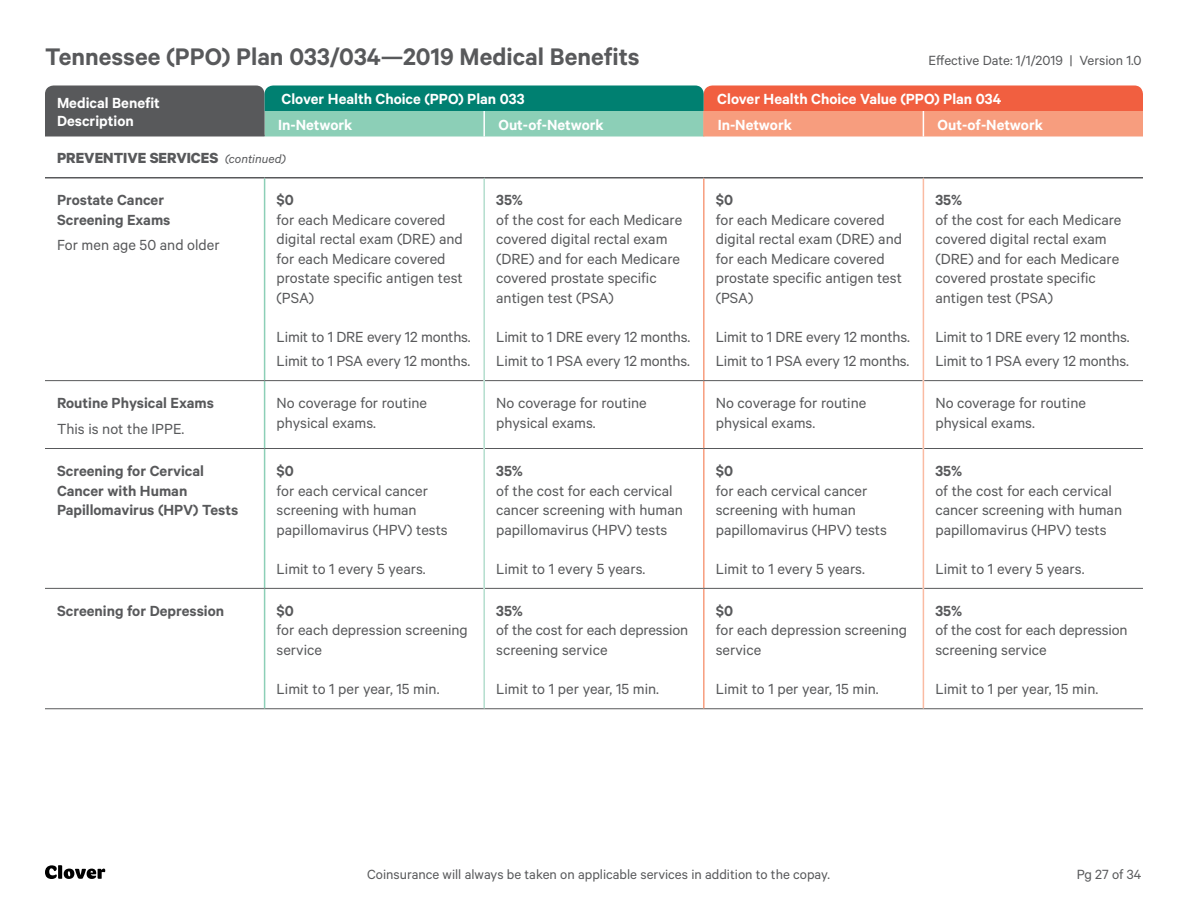
<style>
.page{position:relative;width:1188px;height:918px;background:#fff}
.page>*{position:absolute;margin:0;border:0;box-sizing:border-box;transform-origin:0 0}
.t1{font:600 27px "Calibre";color:#58595b}
.t2{font:16.5px/19.5px "Calibre";color:#58595b}
.t3{font:600 16.5px/19.5px "Calibre";color:#58595b}
.t4{font:600 16.5px/18px "Calibre";color:#fff}
.t5{font:700 16.5px "Calibre";color:#58595b}
.t6{font:15px "Calibre";color:#58595b}
.s1{font-weight:400;font-style:italic;font-size:13.5px}
</style>
<div class="page">
<svg style="left:45px;top:865px;width:60px;height:14px"></svg>
<hr style="left:45px;top:177px;width:220px;height:1px;background:#58595b">
<hr style="left:265px;top:177px;width:219px;height:1px;background:#58595b">
<hr style="left:484px;top:177px;width:220px;height:1px;background:#58595b">
<hr style="left:704px;top:177px;width:219px;height:1px;background:#58595b">
<hr style="left:923px;top:177px;width:220px;height:1px;background:#58595b">
<hr style="left:45px;top:708px;width:220px;height:1px;background:#58595b">
<hr style="left:265px;top:708px;width:219px;height:1px;background:#58595b">
<hr style="left:484px;top:708px;width:220px;height:1px;background:#58595b">
<hr style="left:704px;top:708px;width:219px;height:1px;background:#58595b">
<hr style="left:923px;top:708px;width:220px;height:1px;background:#58595b">
<hr style="left:703px;top:178px;width:2px;height:202px;background:#f79d7e">
<hr style="left:703px;top:381px;width:2px;height:67px;background:#f79d7e">
<hr style="left:703px;top:449px;width:2px;height:139px;background:#f79d7e">
<hr style="left:703px;top:589px;width:2px;height:119px;background:#f79d7e">
<hr style="left:264px;top:178px;width:1px;height:202px;background:#8ccfb7">
<hr style="left:264px;top:381px;width:1px;height:67px;background:#8ccfb7">
<hr style="left:264px;top:449px;width:1px;height:139px;background:#8ccfb7">
<hr style="left:264px;top:589px;width:1px;height:119px;background:#8ccfb7">
<hr style="left:45px;top:380px;width:220px;height:1px;background:#58595b">
<hr style="left:265px;top:380px;width:218px;height:1px;background:#58595b">
<hr style="left:485px;top:380px;width:219px;height:1px;background:#58595b">
<hr style="left:704px;top:380px;width:219px;height:1px;background:#58595b">
<hr style="left:924px;top:380px;width:219px;height:1px;background:#58595b">
<hr style="left:45px;top:448px;width:220px;height:1px;background:#58595b">
<hr style="left:265px;top:448px;width:218px;height:1px;background:#58595b">
<hr style="left:485px;top:448px;width:219px;height:1px;background:#58595b">
<hr style="left:704px;top:448px;width:219px;height:1px;background:#58595b">
<hr style="left:924px;top:448px;width:219px;height:1px;background:#58595b">
<hr style="left:45px;top:588px;width:220px;height:1px;background:#58595b">
<hr style="left:265px;top:588px;width:218px;height:1px;background:#58595b">
<hr style="left:485px;top:588px;width:219px;height:1px;background:#58595b">
<hr style="left:704px;top:588px;width:219px;height:1px;background:#58595b">
<hr style="left:924px;top:588px;width:219px;height:1px;background:#58595b">
<hr style="left:483px;top:178px;width:2px;height:203px;background:#b4dece">
<hr style="left:483px;top:381px;width:2px;height:67px;background:#b4dece">
<hr style="left:483px;top:448px;width:2px;height:140px;background:#b4dece">
<hr style="left:483px;top:588px;width:2px;height:120px;background:#b4dece">
<hr style="left:923px;top:178px;width:1px;height:203px;background:#fabba3">
<hr style="left:923px;top:381px;width:1px;height:67px;background:#fabba3">
<hr style="left:923px;top:448px;width:1px;height:140px;background:#fabba3">
<hr style="left:923px;top:588px;width:1px;height:120px;background:#fabba3">
<svg style="left:45px;top:86px;width:1098px;height:50px;background:#8f8773"></svg>
<h1 class="t1" style="left:45px;top:41px;width:596px">Tennessee (PPO) Plan 033/034—2019 Medical Benefits</h1>
<p class="t6" style="left:928px;top:52px;width:215px">Effective Date: 1/1/2019 | Version 1.0</p>
<p class="t4" style="left:57px;top:94px;width:104px">Medical Benefit<br>Description</p>
<p class="t4" style="left:282px;top:90px;width:245px">Clover Health Choice (PPO) Plan 033</p>
<p class="t4" style="left:717px;top:90px;width:285px">Clover Health Choice Value (PPO) Plan 034</p>
<p class="t4" style="left:278px;top:115px;width:76px">In-Network</p>
<p class="t4" style="left:498px;top:115px;width:107px">Out-of-Network</p>
<p class="t4" style="left:718px;top:115px;width:76px">In-Network</p>
<p class="t4" style="left:938px;top:115px;width:107px">Out-of-Network</p>
<p class="t5" style="left:57px;top:148px;width:230px">PREVENTIVE SERVICES <span class="s1">(continued)</span></p>
<p class="t3" style="left:57px;top:190px;width:115px">Prostate Cancer<br>Screening Exams</p>
<p class="t2" style="left:57px;top:235px;width:164px">For men age 50 and older</p>
<p class="t3" style="left:277px;top:190px;width:19px">$0</p>
<p class="t2" style="left:277px;top:209px;width:188px">for each Medicare covered digital rectal exam (DRE) and for each Medicare covered prostate specific antigen test (PSA)</p>
<p class="t2" style="left:277px;top:324px;width:196px;line-height:24px">Limit to 1 DRE every 12 months.<br>Limit to 1 PSA every 12 months.</p>
<p class="t3" style="left:496px;top:190px;width:28px">35%</p>
<p class="t2" style="left:496px;top:209px;width:188px">of the cost for each Medicare covered digital rectal exam (DRE) and for each Medicare covered prostate specific antigen test (PSA)</p>
<p class="t2" style="left:496px;top:324px;width:196px;line-height:24px">Limit to 1 DRE every 12 months.<br>Limit to 1 PSA every 12 months.</p>
<p class="t3" style="left:716px;top:190px;width:19px">$0</p>
<p class="t2" style="left:716px;top:209px;width:188px">for each Medicare covered digital rectal exam (DRE) and for each Medicare covered prostate specific antigen test (PSA)</p>
<p class="t2" style="left:716px;top:324px;width:196px;line-height:24px">Limit to 1 DRE every 12 months.<br>Limit to 1 PSA every 12 months.</p>
<p class="t3" style="left:935px;top:190px;width:28px">35%</p>
<p class="t2" style="left:935px;top:209px;width:188px">of the cost for each Medicare covered digital rectal exam (DRE) and for each Medicare covered prostate specific antigen test (PSA)</p>
<p class="t2" style="left:935px;top:324px;width:196px;line-height:24px">Limit to 1 DRE every 12 months.<br>Limit to 1 PSA every 12 months.</p>
<p class="t3" style="left:57px;top:393px;width:158px">Routine Physical Exams</p>
<p class="t2" style="left:57px;top:418px;width:129px">This is not the IPPE.</p>
<p class="t2" style="left:277px;top:393px;width:152px">No coverage for routine physical exams.</p>
<p class="t2" style="left:496px;top:393px;width:152px">No coverage for routine physical exams.</p>
<p class="t2" style="left:716px;top:393px;width:152px">No coverage for routine physical exams.</p>
<p class="t2" style="left:935px;top:393px;width:152px">No coverage for routine physical exams.</p>
<p class="t3" style="left:57px;top:461px;width:183px">Screening for Cervical<br>Cancer with Human<br>Papillomavirus (HPV) Tests</p>
<p class="t3" style="left:277px;top:461px;width:19px">$0</p>
<p class="t2" style="left:277px;top:480px;width:173px">for each cervical cancer screening with human papillomavirus (HPV) tests</p>
<p class="t2" style="left:277px;top:558px;width:151px">Limit to 1 every 5 years.</p>
<p class="t3" style="left:57px;top:601px;width:169px">Screening for Depression</p>
<p class="t3" style="left:277px;top:601px;width:19px">$0</p>
<p class="t2" style="left:277px;top:620px;width:193px">for each depression screening service</p>
<p class="t2" style="left:277px;top:678px;width:164px">Limit to 1 per year, 15 min.</p>
<p class="t3" style="left:496px;top:461px;width:28px">35%</p>
<p class="t2" style="left:496px;top:480px;width:188px">of the cost for each cervical cancer screening with human papillomavirus (HPV) tests</p>
<p class="t2" style="left:496px;top:558px;width:151px">Limit to 1 every 5 years.</p>
<p class="t3" style="left:496px;top:601px;width:28px">35%</p>
<p class="t2" style="left:496px;top:620px;width:194px">of the cost for each depression screening service</p>
<p class="t2" style="left:496px;top:679px;width:164px">Limit to 1 per year, 15 min.</p>
<p class="t3" style="left:716px;top:461px;width:19px">$0</p>
<p class="t2" style="left:716px;top:480px;width:173px">for each cervical cancer screening with human papillomavirus (HPV) tests</p>
<p class="t2" style="left:716px;top:558px;width:151px">Limit to 1 every 5 years.</p>
<p class="t3" style="left:716px;top:601px;width:19px">$0</p>
<p class="t2" style="left:716px;top:620px;width:193px">for each depression screening service</p>
<p class="t2" style="left:716px;top:679px;width:164px">Limit to 1 per year, 15 min.</p>
<p class="t3" style="left:935px;top:461px;width:28px">35%</p>
<p class="t2" style="left:935px;top:480px;width:188px">of the cost for each cervical cancer screening with human papillomavirus (HPV) tests</p>
<p class="t2" style="left:935px;top:558px;width:151px">Limit to 1 every 5 years.</p>
<p class="t3" style="left:935px;top:601px;width:28px">35%</p>
<p class="t2" style="left:935px;top:620px;width:194px">of the cost for each depression screening service</p>
<p class="t2" style="left:935px;top:679px;width:164px">Limit to 1 per year, 15 min.</p>
<p class="t6" style="left:367px;top:866px;width:464px">Coinsurance will always be taken on applicable services in addition to the copay.</p>
<p class="t6" style="left:1077px;top:866px;width:66px">Pg 27 of 34</p>
</div>
